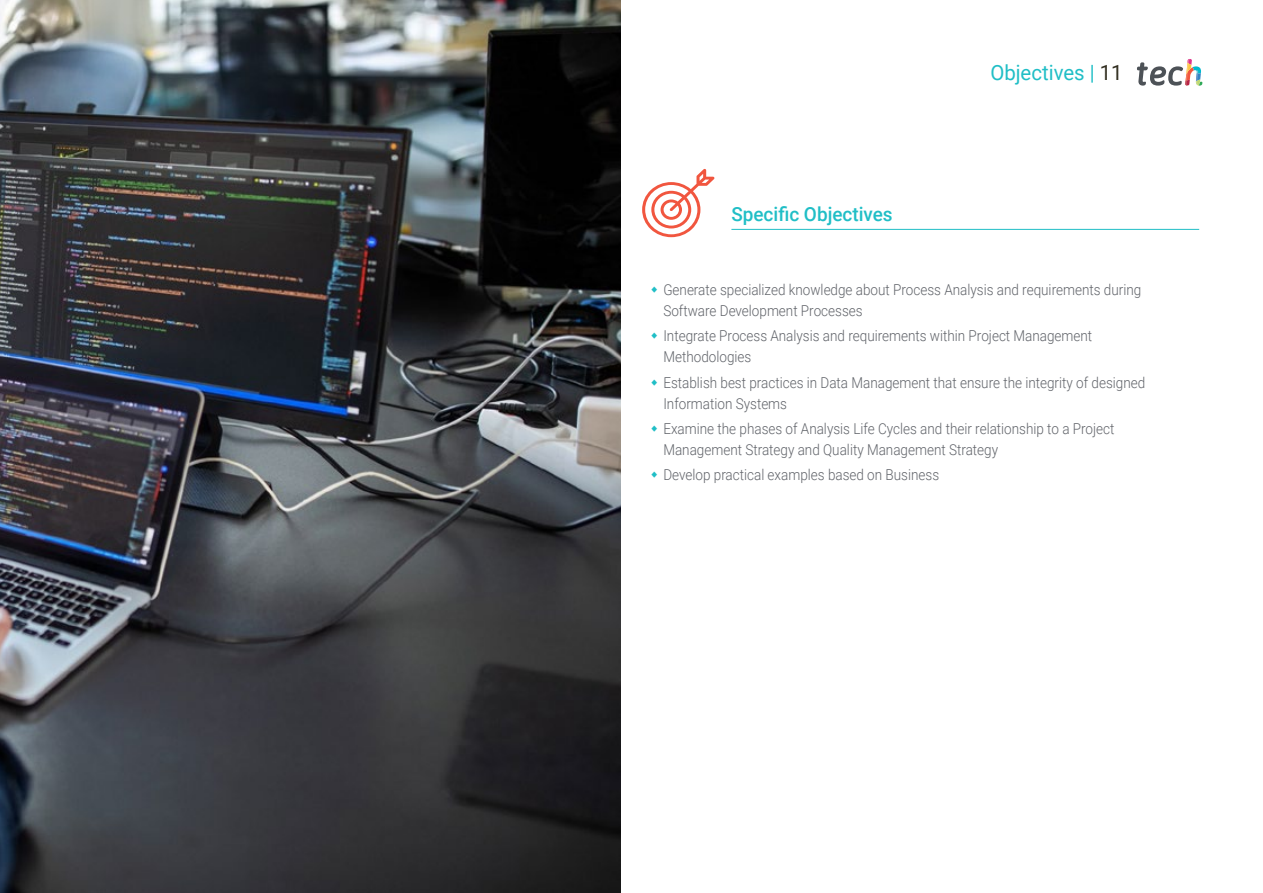
<style>
.page{position:relative;width:1263px;height:893px;background:#fff}
.page>*{position:absolute;margin:0;border:0;box-sizing:border-box;transform-origin:0 0}
.t1{font:21px "Roboto";color:#20bec6}
.t2{font:500 19.5px "Roboto";color:#20bec6}
.t3{font:300 15px/21px "Roboto";color:#61646a;scale:.9 1}
.s1{color:#312e20}
</style>
<div class="page">
<hr style="left:731px;top:229px;width:468px;height:1px;background:#20bec6">
<svg style="left:642px;top:169px;width:72px;height:68px"></svg>
<img style="left:0;top:0;width:621px;height:893px">
<svg style="left:1137px;top:59px;width:65px;height:27px"></svg>
<h2 class="t2" style="left:731px;top:200px;width:163px">Specific Objectives</h2>
<h1 class="t1" style="left:990px;top:57px;width:134px">Objectives | <span class="s1">11</span></h1>
<p class="t3" style="left:663px;top:279px;width:532px">Generate specialized knowledge about Process Analysis and requirements during<br>Software Development Processes</p>
<p class="t3" style="left:663px;top:325px;width:478px">Integrate Process Analysis and requirements within Project Management<br>Methodologies</p>
<p class="t3" style="left:663px;top:371px;width:537px">Establish best practices in Data Management that ensure the integrity of designed<br>Information Systems</p>
<p class="t3" style="left:663px;top:417px;width:503px">Examine the phases of Analysis Life Cycles and their relationship to a Project<br>Management Strategy and Quality Management Strategy</p>
<p class="t3" style="left:663px;top:464px;width:308px">Develop practical examples based on Business</p>
</div>
